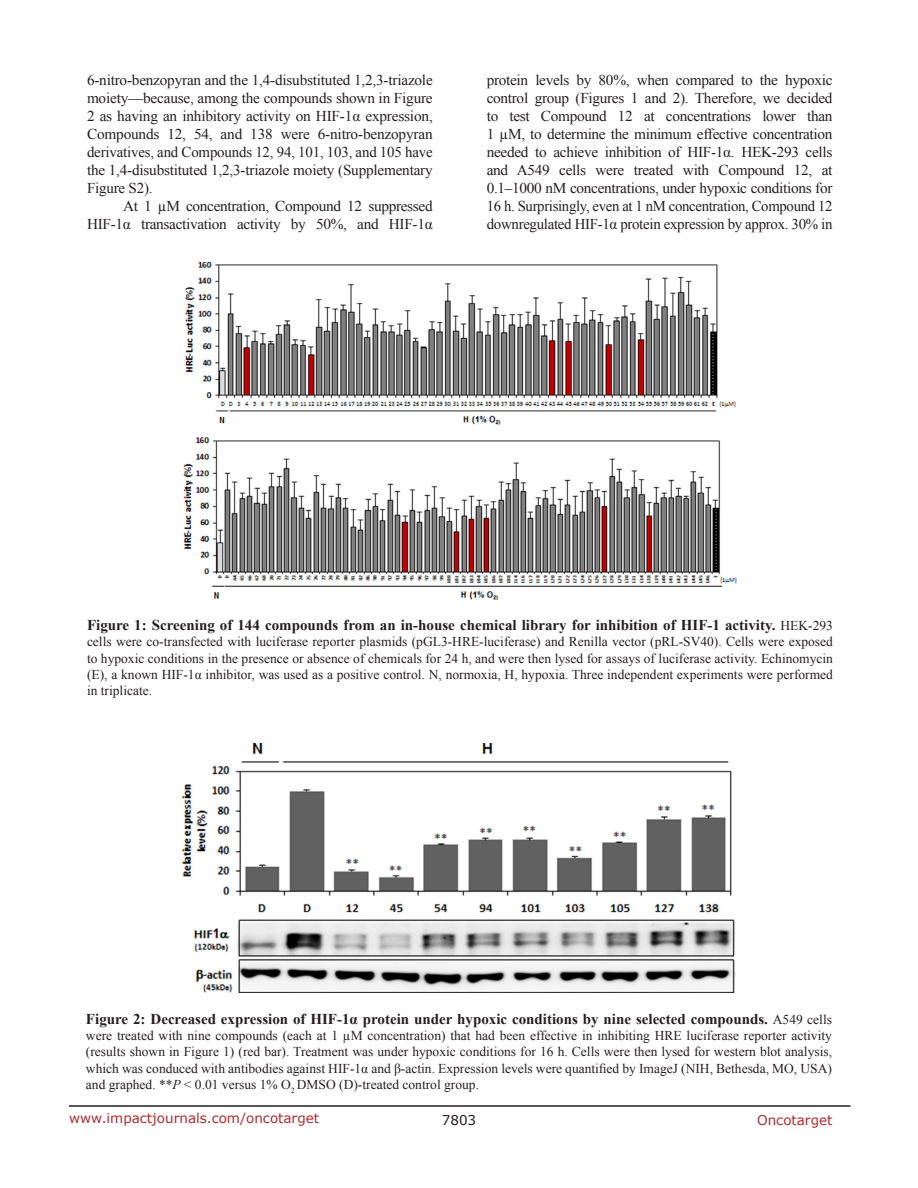
<style>
.page{position:relative;width:918px;height:1188px;background:#fff}
.page>*{position:absolute;margin:0;border:0;box-sizing:border-box;transform-origin:0 0}
.BodyText{font:15px/18px "Times New Roman";letter-spacing:-.02em;color:#231f20;text-align:justify}
.FigureText{font:700 15px "Times New Roman";color:#231f20}
.FigureText-2{font:13.5px/16.2px "Times New Roman";color:#231f20;text-align:justify}
.t1{font:13.5px "Verdana";color:#ac2b31}
.t2{font:13.5px "Verdana";color:#231f20}
.s1{font-weight:400;font-size:13.5px}
.s2{font-style:italic}
</style>
<div class="page">
<hr style="left:69px;top:1105px;width:781px;height:2px;background:#231f20">
<img style="left:183px;top:262px;width:554px;height:337px">
<img style="left:182px;top:744px;width:554px;height:249px">
<p class="BodyText" style="left:87px;top:71px;width:347px">6-nitro-benzopyran and the 1,4-disubstituted 1,2,3-triazole moiety—because, among the compounds shown in Figure 2 as having an inhibitory activity on HIF-1α expression, Compounds 12, 54, and 138 were 6-nitro-benzopyran derivatives, and Compounds 12, 94, 101, 103, and 105 have the 1,4-disubstituted 1,2,3-triazole moiety (Supplementary Figure S2).</p>
<p class="BodyText" style="left:87px;top:197px;width:347px;text-align:right">At 1 µM concentration, Compound 12 suppressed<br>HIF-1α transactivation activity by 50%, and HIF-1α</p>
<p class="BodyText" style="left:487px;top:71px;width:347px">protein levels by 80%, when compared to the hypoxic control group (Figures 1 and 2). Therefore, we decided to test Compound 12 at concentrations lower than 1 µM, to determine the minimum effective concentration needed to achieve inhibition of HIF-1α. HEK-293 cells and A549 cells were treated with Compound 12, at 0.1–1000 nM concentrations, under hypoxic conditions for 16 h. Surprisingly, even at 1 nM concentration, Compound 12 downregulated HIF-1α protein expression by approx. 30% in</p>
<p class="FigureText" style="left:87px;top:615px;width:747px">Figure 1: Screening of 144 compounds from an in-house chemical library for inhibition of HIF-1 activity. <span class="s1">HEK-293</span></p>
<p class="FigureText-2" style="left:87px;top:634px;width:748px">cells were co-transfected with luciferase reporter plasmids (pGL3-HRE-luciferase) and Renilla vector (pRL-SV40). Cells were exposed to hypoxic conditions in the presence or absence of chemicals for 24 h, and were then lysed for assays of luciferase activity. Echinomycin (E), a known HIF-1α inhibitor, was used as a positive control. N, normoxia, H, hypoxia. Three independent experiments were performed in triplicate.</p>
<p class="FigureText" style="left:86px;top:1009px;width:748px">Figure 2: Decreased expression of HIF-1α protein under hypoxic conditions by nine selected compounds. <span class="s1">A549 cells</span></p>
<p class="FigureText-2" style="left:86px;top:1027px;width:748px">were treated with nine compounds (each at 1 µM concentration) that had been effective in inhibiting HRE luciferase reporter activity (results shown in Figure 1) (red bar). Treatment was under hypoxic conditions for 16 h. Cells were then lysed for western blot analysis, which was conduced with antibodies against HIF-1α and β-actin. Expression levels were quantified by ImageJ (NIH, Bethesda, MO, USA) and graphed. **<span class="s2">P</span> &lt; 0.01 versus 1% O<sub>2</sub> DMSO (D)-treated control group.</p>
<p class="t1" style="left:69px;top:1109px;width:252px">www.impactjournals.com/oncotarget</p>
<p class="t2" style="left:442px;top:1111px;width:36px">7803</p>
<p class="t1" style="left:757px;top:1111px;width:77px">Oncotarget</p>
</div>
